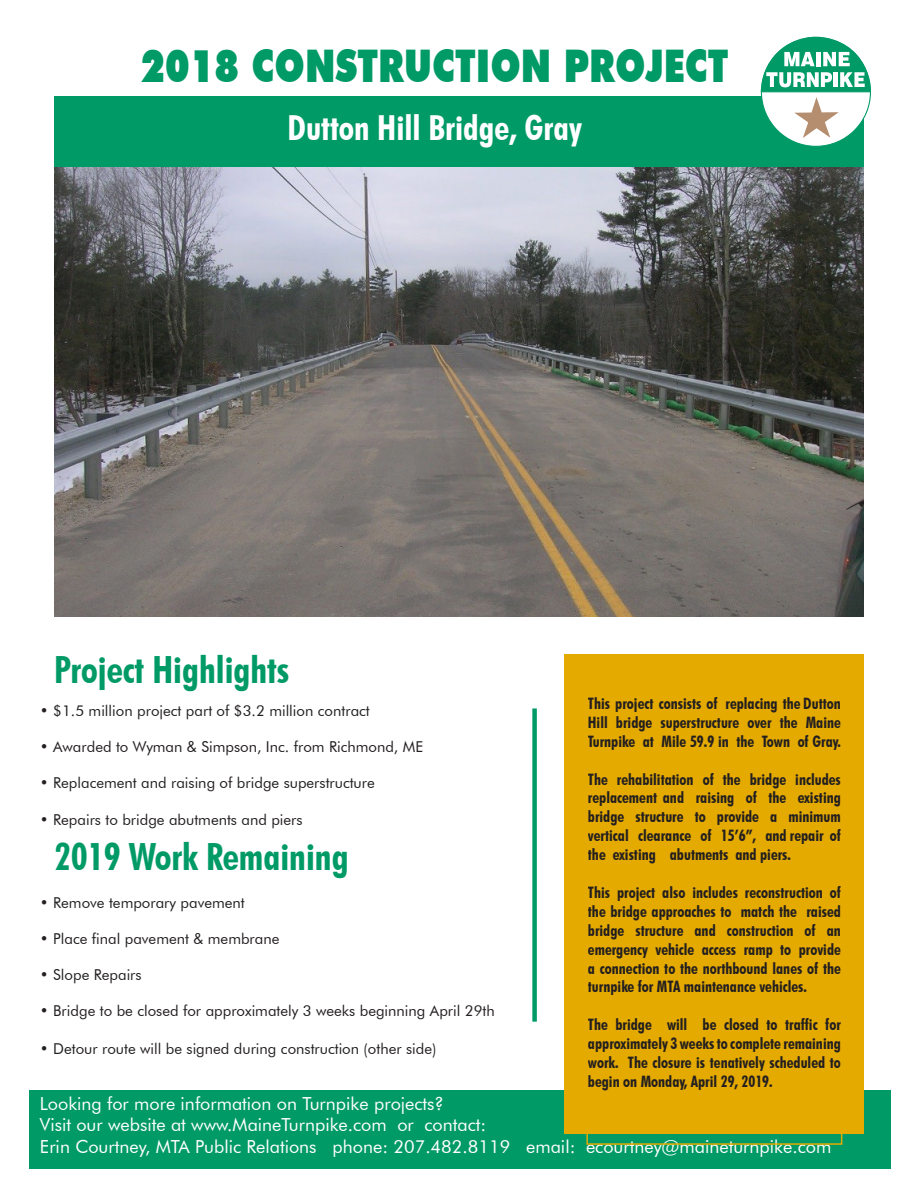
<style>
.page{position:relative;width:918px;height:1188px;background:#fff}
.page>*{position:absolute;margin:0;border:0;box-sizing:border-box;transform-origin:0 0}
.t1{font:900 45px "Futura BT";color:#009a67;scale:.8 1}
.t2{font:700 condensed 37.5px "Futura BT";color:#009a67}
.t3{font:700 condensed 34.5px "Futura BT";color:#fff}
.t4{font:18px/21.6px "Futura BT";color:#fff}
.t5{font:700 condensed 15.75px/18.9px "Futura BT";color:#231f20;text-align:justify}
.t6{font:15px "Futura BT";color:#231f20}
</style>
<div class="page">
<div style="left:54px;top:96px;width:810px;height:71px;background:#009a67"></div>
<div style="left:761px;top:37px;width:109px;height:109px;background:#fff;border-radius:50%"></div>
<svg style="left:761px;top:37px;width:110px;height:101px"></svg>
<div style="left:29px;top:1090px;width:862px;height:79px;background:#009a67"></div>
<div style="left:565px;top:654px;width:299px;height:480px;background:#e5aa00"></div>
<div style="left:532px;top:708px;width:5px;height:314px;background:#009a67"></div>
<div style="left:586px;top:696px;width:256px;height:449px;border:2px solid #e5aa00"></div>
<img style="left:54px;top:167px;width:810px;height:450px">
<h1 class="t1" style="left:141px;top:39px;width:737px">2018 CONSTRUCTION PROJECT</h1>
<p class="t3" style="left:287px;top:106px;width:296px">Dutton Hill Bridge, Gray</p>
<h2 class="t2" style="left:54px;top:647px;width:237px">Project Highlights</h2>
<p class="t6" style="left:40px;top:701px;width:331px">• $1.5 million project part of $3.2 million contract</p>
<p class="t6" style="left:40px;top:737px;width:385px">• Awarded to Wyman &amp; Simpson, Inc. from Richmond, ME</p>
<p class="t6" style="left:40px;top:773px;width:336px">• Replacement and raising of bridge superstructure</p>
<p class="t6" style="left:40px;top:811px;width:264px">• Repairs to bridge abutments and piers</p>
<p class="t2" style="left:55px;top:834px;width:296px">2019 Work Remaining</p>
<p class="t6" style="left:40px;top:894px;width:206px">• Remove temporary pavement</p>
<p class="t6" style="left:40px;top:930px;width:241px">• Place final pavement &amp; membrane</p>
<p class="t6" style="left:40px;top:966px;width:103px">• Slope Repairs</p>
<p class="t6" style="left:40px;top:1002px;width:456px">• Bridge to be closed for approximately 3 weeks beginning April 29th</p>
<p class="t6" style="left:40px;top:1040px;width:398px">• Detour route will be signed during construction (other side)</p>
<p class="t5" style="left:588px;top:694px;width:254px">This project consists of replacing the Dutton Hill bridge superstructure over the Maine Turnpike at Mile 59.9 in the Town of Gray.</p>
<p class="t5" style="left:588px;top:769px;width:255px">The rehabilitation of the bridge includes replacement and raising of the existing bridge structure to provide a minimum vertical clearance of 15’6”, and repair of the existing abutments and piers.</p>
<p class="t5" style="left:588px;top:883px;width:254px">This project also includes reconstruction of the bridge approaches to match the raised bridge structure and construction of an emergency vehicle access ramp to provide a connection to the northbound lanes of the turnpike for MTA maintenance vehicles.</p>
<p class="t5" style="left:588px;top:1015px;width:254px">The bridge will be closed to traffic for approximately 3 weeks to complete remaining work. The closure is tenatively scheduled to begin on Monday, April 29, 2019.</p>
<p class="t4" style="left:40px;top:1093px;width:793px">Looking for more information on Turnpike projects?<br>Visit our website at www.MaineTurnpike.com or contact:<br>Erin Courtney, MTA Public Relations phone: 207.482.8119 email: ecourtney@maineturnpike.com</p>
</div>
